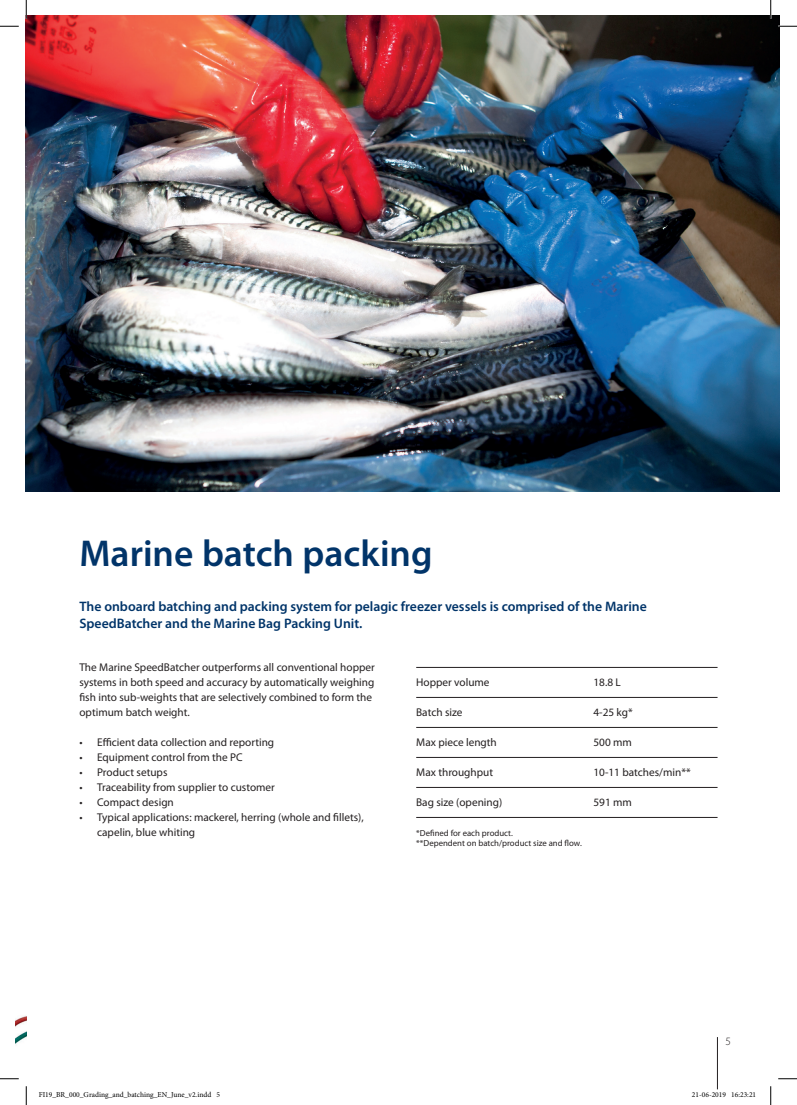
<style>
.page{position:relative;width:797px;height:1105px;background:#fff}
.page>*{position:absolute;margin:0;border:0;box-sizing:border-box;transform-origin:0 0}
.t1{font:600 37.5px "Myriad Pro";color:#013469}
.t2{font:600 13.75px/16.2px "Myriad Pro";color:#013469}
.t3{font:11.25px/15px "Myriad Pro";color:#231f20}
.t4{font:300 11.25px "Myriad Pro";color:#231f20}
.t5{font:8.75px/10px "Myriad Pro";color:#231f20}
.t6{font:7.5px "Minion Pro";color:#000}
</style>
<div class="page">
<hr style="left:717px;top:1037px;width:1px;height:52px;background:#231f20">
<hr style="left:416px;top:667px;width:301px;height:1px;background:#231f20">
<hr style="left:416px;top:697px;width:301px;height:1px;background:#231f20">
<hr style="left:416px;top:727px;width:301px;height:1px;background:#231f20">
<hr style="left:416px;top:757px;width:301px;height:1px;background:#231f20">
<hr style="left:416px;top:787px;width:301px;height:1px;background:#231f20">
<hr style="left:416px;top:817px;width:301px;height:1px;background:#231f20">
<img style="left:16px;top:1016px;width:10px;height:64px">
<img style="left:26px;top:16px;width:753px;height:475px">
<svg style="left:0;top:25px;width:19px;height:2px"></svg>
<svg style="left:778px;top:25px;width:19px;height:2px"></svg>
<svg style="left:0;top:1078px;width:19px;height:1px"></svg>
<svg style="left:778px;top:1078px;width:19px;height:1px"></svg>
<svg style="left:25px;top:0;width:2px;height:19px"></svg>
<svg style="left:25px;top:1086px;width:2px;height:19px"></svg>
<svg style="left:770px;top:0;width:1px;height:19px"></svg>
<svg style="left:770px;top:1086px;width:1px;height:19px"></svg>
<h1 class="t1" style="left:79px;top:530px;width:354px">Marine batch packing</h1>
<p class="t2" style="left:79px;top:598px;width:569px">The onboard batching and packing system for pelagic freezer vessels is comprised of the Marine<br>SpeedBatcher and the Marine Bag Packing Unit.</p>
<p class="t3" style="left:79px;top:660px;width:297px">The Marine SpeedBatcher outperforms all conventional hopper systems in both speed and accuracy by automatically weighing fish into sub-weights that are selectively combined to form the optimum batch weight.</p>
<p class="t3" style="left:79px;top:735px;width:196px">• Efficient data collection and reporting</p>
<p class="t3" style="left:79px;top:750px;width:165px">• Equipment control from the PC</p>
<p class="t3" style="left:79px;top:765px;width:89px">• Product setups</p>
<p class="t3" style="left:79px;top:780px;width:197px">• Traceability from supplier to customer</p>
<p class="t3" style="left:79px;top:795px;width:96px">• Compact design</p>
<p class="t3" style="left:97px;top:810px;width:268px;text-indent:-18px">• Typical applications: mackerel, herring (whole and fillets), capelin, blue whiting</p>
<p class="t3" style="left:416px;top:675px;width:75px">Hopper volume</p>
<p class="t3" style="left:593px;top:675px;width:29px">18.8 L</p>
<p class="t3" style="left:416px;top:705px;width:48px">Batch size</p>
<p class="t3" style="left:593px;top:705px;width:41px">4-25 kg*</p>
<p class="t3" style="left:416px;top:735px;width:82px">Max piece length</p>
<p class="t3" style="left:593px;top:735px;width:40px">500 mm</p>
<p class="t3" style="left:416px;top:765px;width:78px">Max throughput</p>
<p class="t3" style="left:593px;top:765px;width:99px">10-11 batches/min**</p>
<p class="t3" style="left:416px;top:795px;width:88px">Bag size (opening)</p>
<p class="t3" style="left:593px;top:795px;width:40px">591 mm</p>
<p class="t5" style="left:416px;top:828px;width:167px">*Defined for each product.<br>**Dependent on batch/product size and flow.</p>
<p class="t4" style="left:725px;top:1034px;width:7px">5</p>
<p class="t6" style="left:39px;top:1090px;width:183px">FI19_BR_000_Grading_and_batching_EN_June_v2.indd 5</p>
<p class="t6" style="left:692px;top:1090px;width:66px">21-06-2019 16:23:21</p>
</div>
